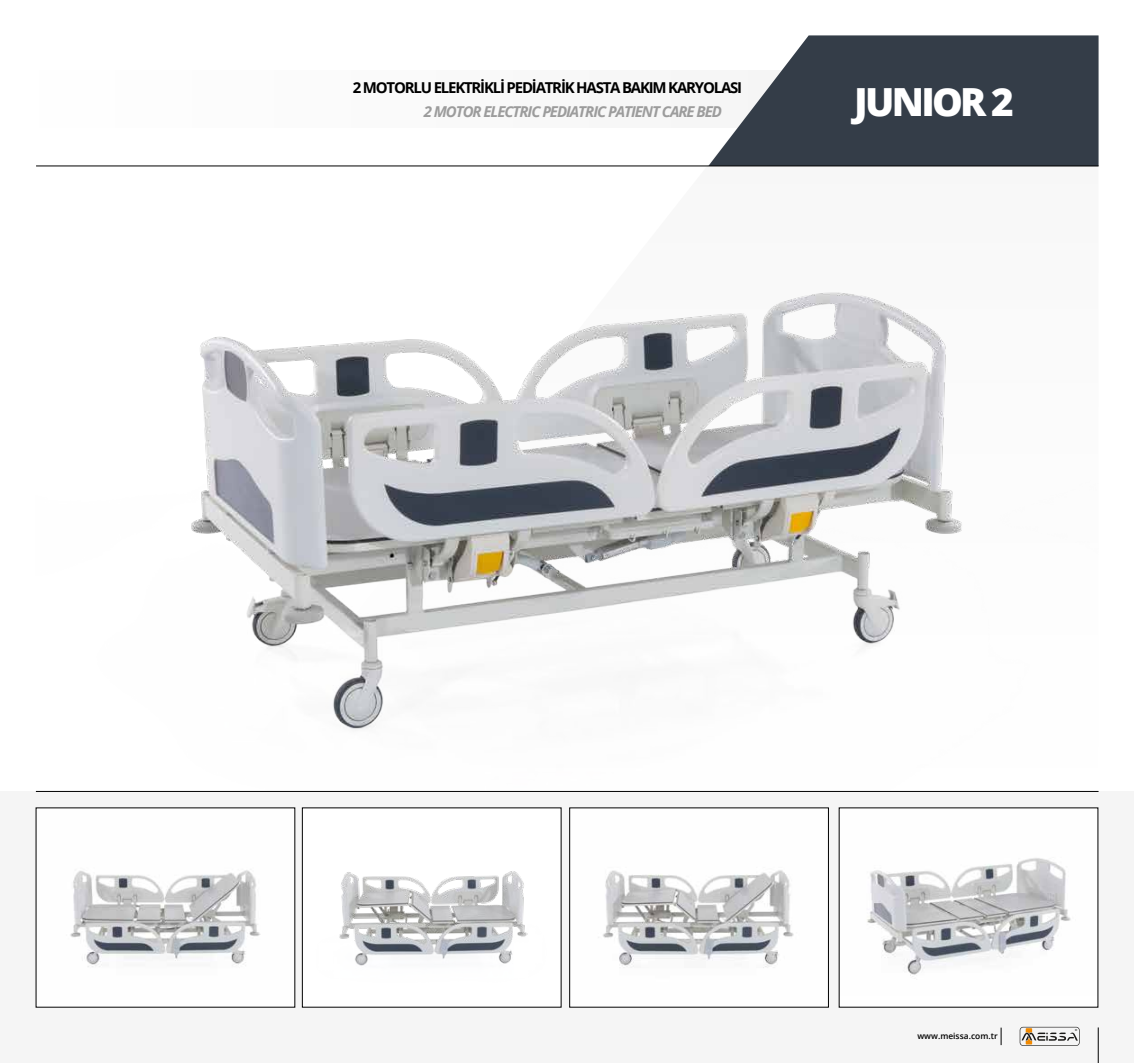
<style>
.page{position:relative;width:1134px;height:1063px;background:#fff}
.page>*{position:absolute;margin:0;border:0;box-sizing:border-box;transform-origin:0 0}
.t1{font:800 38.75px "Open Sans";letter-spacing:-.07em;color:#fff}
.t2{font:700 15px "Open Sans";letter-spacing:-.08em;color:#000}
.t3{font:italic 700 15px "Open Sans";letter-spacing:-.07em;color:#9c9c9c}
.t4{font:600 8.38px "Open Sans";color:#000}
.t5{font:700 2.75px "Arial";color:#1b1a18}
</style>
<div class="page">
<img style="left:36px;top:292px;width:1062px;height:499px">
<div style="left:0;top:791px;width:1134px;height:272px;background:#f5f5f5"></div>
<div style="left:35px;top:70px;width:751px;height:58px;background:#fafafa"></div>
<svg style="left:708px;top:35px;width:390px;height:131px;background:#4f5760"></svg>
<hr style="left:36px;top:166px;width:1062px;height:1px;background:#000">
<div style="left:839px;top:808px;width:259px;height:199px;background:#fff"></div>
<img style="left:867px;top:858px;width:204px;height:119px">
<img style="left:71px;top:870px;width:189px;height:95px">
<img style="left:339px;top:871px;width:188px;height:95px">
<img style="left:603px;top:870px;width:190px;height:96px">
<div style="left:569px;top:808px;width:260px;height:199px;border:1px solid #000"></div>
<hr style="left:36px;top:791px;width:1062px;height:1px;background:#000">
<svg style="left:1020px;top:1027px;width:60px;height:19px"></svg>
<hr style="left:1098px;top:1027px;width:1px;height:36px;background:#000">
<svg style="left:1001px;top:1028px;width:1px;height:17px"></svg>
<p class="t2" style="left:353px;top:77px;width:391px">2 MOTORLU ELEKTRİKLİ PEDİATRİK HASTA BAKIM KARYOLASI</p>
<p class="t3" style="left:424px;top:101px;width:300px">2 MOTOR ELECTRIC PEDIATRIC PATIENT CARE BED</p>
<h1 class="t1" style="left:854px;top:72px;width:161px">JUNIOR 2</h1>
<p class="t4" style="left:917px;top:1030px;width:82px">www.meissa.com.tr</p>
<p class="t5" style="left:1075px;top:1028px;width:4px">®</p>
</div>
